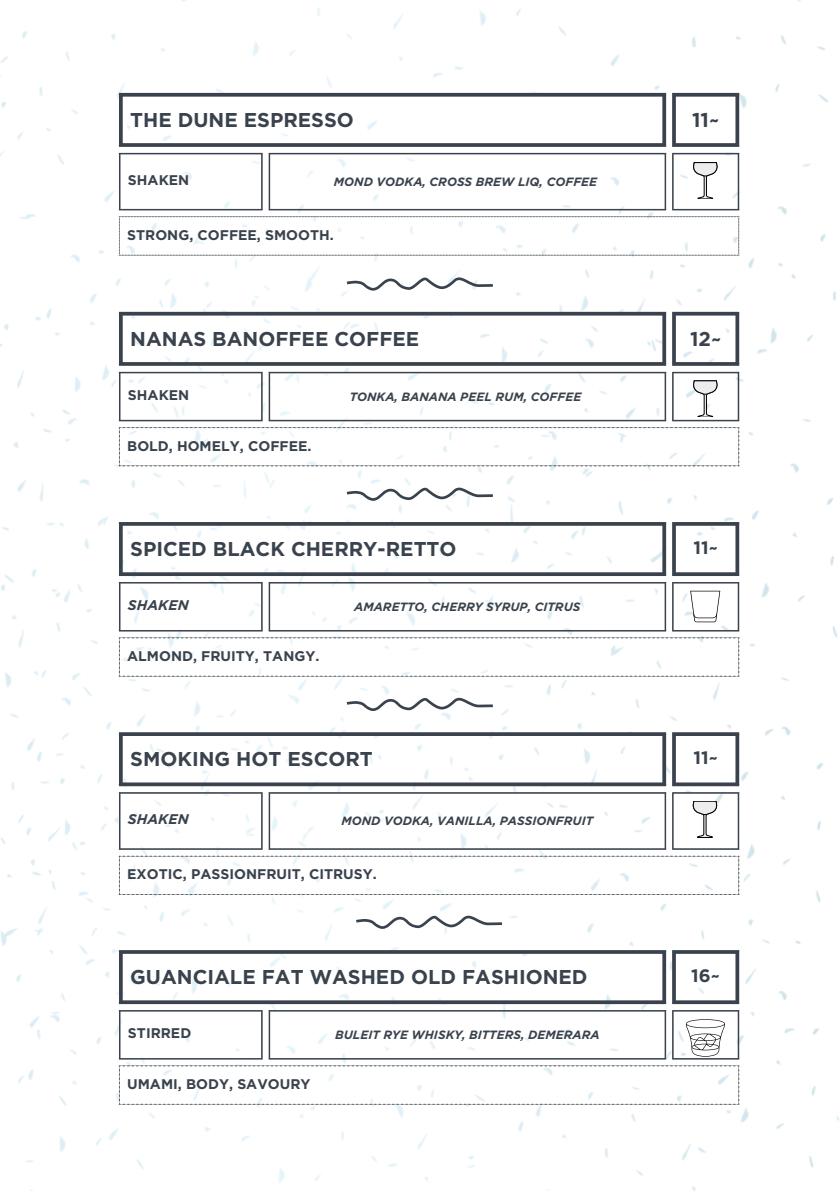
<style>
.page{position:relative;width:839px;height:1191px;background:#fff}
.page>*{position:absolute;margin:0;border:0;box-sizing:border-box;transform-origin:0 0}
.t1{font:700 20px "Gotham";color:#3a434d}
.t2{font:700 18px "Gotham";color:#3a434d}
.t3{font:700 14px "Gotham";color:#3a434d}
.t4{font:italic 700 14px "Gotham";color:#3a434d}
.t5{font:italic 700 12px "Gotham";color:#3a434d}
</style>
<div class="page">
<img style="left:0;top:0;width:838px;height:1190px">
<svg style="left:346px;top:277px;width:146px;height:14px"></svg>
<svg style="left:119px;top:216px;width:620px;height:39px"></svg>
<hr style="left:119px;top:154px;width:1px;height:55px;background:#3a434d">
<hr style="left:261px;top:154px;width:2px;height:55px;background:#3a434d">
<hr style="left:119px;top:153px;width:144px;height:1px;background:#3a434d">
<hr style="left:119px;top:209px;width:144px;height:1px;background:#3a434d">
<hr style="left:269px;top:154px;width:1px;height:55px;background:#3a434d">
<hr style="left:664px;top:154px;width:2px;height:55px;background:#3a434d">
<hr style="left:269px;top:153px;width:397px;height:1px;background:#3a434d">
<hr style="left:269px;top:209px;width:397px;height:1px;background:#3a434d">
<hr style="left:672px;top:154px;width:1px;height:55px;background:#3a434d">
<hr style="left:737px;top:154px;width:2px;height:55px;background:#3a434d">
<hr style="left:672px;top:153px;width:67px;height:1px;background:#3a434d">
<hr style="left:672px;top:209px;width:67px;height:1px;background:#3a434d">
<svg style="left:119px;top:97px;width:4px;height:46px"></svg>
<svg style="left:662px;top:97px;width:4px;height:46px"></svg>
<svg style="left:119px;top:93px;width:547px;height:4px;background:#4b535c"></svg>
<svg style="left:119px;top:143px;width:547px;height:4px;background:#454e57"></svg>
<hr style="left:672px;top:97px;width:3px;height:46px;background:#3a434d">
<svg style="left:735px;top:97px;width:4px;height:46px"></svg>
<svg style="left:672px;top:93px;width:67px;height:4px"></svg>
<svg style="left:672px;top:143px;width:67px;height:4px"></svg>
<svg style="left:119px;top:427px;width:620px;height:39px"></svg>
<hr style="left:119px;top:373px;width:1px;height:47px;background:#3a434d">
<hr style="left:261px;top:373px;width:2px;height:47px;background:#3a434d">
<hr style="left:119px;top:372px;width:144px;height:1px;background:#3a434d">
<hr style="left:119px;top:420px;width:144px;height:1px;background:#3a434d">
<hr style="left:269px;top:373px;width:1px;height:47px;background:#3a434d">
<hr style="left:664px;top:373px;width:2px;height:47px;background:#3a434d">
<hr style="left:269px;top:372px;width:397px;height:1px;background:#3a434d">
<hr style="left:269px;top:420px;width:397px;height:1px;background:#3a434d">
<hr style="left:672px;top:373px;width:1px;height:47px;background:#3a434d">
<hr style="left:737px;top:373px;width:2px;height:47px;background:#3a434d">
<hr style="left:672px;top:372px;width:67px;height:1px;background:#3a434d">
<hr style="left:672px;top:420px;width:67px;height:1px;background:#3a434d">
<svg style="left:119px;top:316px;width:4px;height:46px"></svg>
<svg style="left:662px;top:316px;width:4px;height:46px"></svg>
<svg style="left:119px;top:312px;width:547px;height:4px;background:#4d555e"></svg>
<svg style="left:119px;top:362px;width:547px;height:4px;background:#454e57"></svg>
<hr style="left:672px;top:316px;width:3px;height:46px;background:#3a434d">
<svg style="left:735px;top:316px;width:4px;height:46px"></svg>
<svg style="left:672px;top:312px;width:67px;height:4px"></svg>
<svg style="left:672px;top:362px;width:67px;height:4px"></svg>
<svg style="left:346px;top:487px;width:146px;height:14px"></svg>
<svg style="left:692px;top:162px;width:25px;height:36px"></svg>
<svg style="left:692px;top:381px;width:25px;height:36px"></svg>
<svg style="left:119px;top:638px;width:620px;height:39px"></svg>
<hr style="left:119px;top:584px;width:1px;height:46px;background:#3a434d">
<hr style="left:261px;top:584px;width:2px;height:46px;background:#3a434d">
<hr style="left:119px;top:582px;width:144px;height:2px;background:#3a434d">
<hr style="left:119px;top:630px;width:144px;height:2px;background:#3a434d">
<hr style="left:269px;top:584px;width:1px;height:46px;background:#3a434d">
<hr style="left:664px;top:584px;width:2px;height:46px;background:#3a434d">
<hr style="left:269px;top:582px;width:397px;height:2px;background:#3a434d">
<hr style="left:269px;top:630px;width:397px;height:2px;background:#3a434d">
<hr style="left:672px;top:584px;width:1px;height:46px;background:#3a434d">
<hr style="left:737px;top:584px;width:2px;height:46px;background:#3a434d">
<hr style="left:672px;top:582px;width:67px;height:2px;background:#3a434d">
<hr style="left:672px;top:630px;width:67px;height:2px;background:#3a434d">
<svg style="left:119px;top:526px;width:4px;height:46px"></svg>
<svg style="left:662px;top:526px;width:4px;height:46px"></svg>
<svg style="left:119px;top:522px;width:547px;height:4px;background:#454d57"></svg>
<svg style="left:119px;top:572px;width:547px;height:4px;background:#475059"></svg>
<hr style="left:672px;top:526px;width:3px;height:46px;background:#3a434d">
<svg style="left:735px;top:526px;width:4px;height:46px"></svg>
<svg style="left:672px;top:522px;width:67px;height:4px"></svg>
<svg style="left:672px;top:572px;width:67px;height:4px"></svg>
<svg style="left:119px;top:856px;width:620px;height:39px"></svg>
<hr style="left:119px;top:794px;width:1px;height:54px;background:#3a434d">
<hr style="left:261px;top:794px;width:2px;height:54px;background:#3a434d">
<hr style="left:119px;top:792px;width:144px;height:2px;background:#3a434d">
<hr style="left:119px;top:848px;width:144px;height:2px;background:#3a434d">
<hr style="left:269px;top:794px;width:1px;height:54px;background:#3a434d">
<hr style="left:664px;top:794px;width:2px;height:54px;background:#3a434d">
<hr style="left:269px;top:792px;width:397px;height:2px;background:#3a434d">
<hr style="left:269px;top:848px;width:397px;height:2px;background:#3a434d">
<hr style="left:672px;top:794px;width:1px;height:54px;background:#3a434d">
<hr style="left:737px;top:794px;width:2px;height:54px;background:#3a434d">
<hr style="left:672px;top:792px;width:67px;height:2px;background:#3a434d">
<hr style="left:672px;top:848px;width:67px;height:2px;background:#3a434d">
<svg style="left:119px;top:736px;width:4px;height:46px"></svg>
<svg style="left:662px;top:736px;width:4px;height:46px"></svg>
<svg style="left:119px;top:732px;width:547px;height:4px;background:#454e57"></svg>
<svg style="left:119px;top:782px;width:547px;height:4px;background:#515961"></svg>
<hr style="left:672px;top:736px;width:3px;height:46px;background:#3a434d">
<svg style="left:735px;top:736px;width:4px;height:46px"></svg>
<svg style="left:672px;top:732px;width:67px;height:4px"></svg>
<svg style="left:672px;top:782px;width:67px;height:4px"></svg>
<svg style="left:346px;top:698px;width:146px;height:13px"></svg>
<svg style="left:690px;top:591px;width:30px;height:31px"></svg>
<svg style="left:692px;top:801px;width:25px;height:36px"></svg>
<svg style="left:356px;top:916px;width:145px;height:13px"></svg>
<svg style="left:119px;top:1066px;width:620px;height:39px"></svg>
<hr style="left:119px;top:1012px;width:1px;height:46px;background:#3a434d">
<hr style="left:261px;top:1012px;width:2px;height:46px;background:#3a434d">
<hr style="left:119px;top:1010px;width:144px;height:2px;background:#3a434d">
<hr style="left:119px;top:1058px;width:144px;height:2px;background:#3a434d">
<hr style="left:269px;top:1012px;width:1px;height:46px;background:#3a434d">
<hr style="left:664px;top:1012px;width:2px;height:46px;background:#3a434d">
<hr style="left:269px;top:1010px;width:397px;height:2px;background:#3a434d">
<hr style="left:269px;top:1058px;width:397px;height:2px;background:#3a434d">
<hr style="left:672px;top:1012px;width:1px;height:46px;background:#3a434d">
<hr style="left:737px;top:1012px;width:2px;height:46px;background:#3a434d">
<hr style="left:672px;top:1010px;width:67px;height:2px;background:#3a434d">
<hr style="left:672px;top:1058px;width:67px;height:2px;background:#3a434d">
<svg style="left:119px;top:954px;width:4px;height:46px"></svg>
<svg style="left:662px;top:954px;width:4px;height:46px"></svg>
<svg style="left:119px;top:950px;width:547px;height:4px;background:#454e57"></svg>
<svg style="left:119px;top:1000px;width:547px;height:4px;background:#4a535c"></svg>
<hr style="left:672px;top:954px;width:3px;height:46px;background:#3a434d">
<svg style="left:735px;top:954px;width:4px;height:46px"></svg>
<svg style="left:672px;top:950px;width:67px;height:4px"></svg>
<svg style="left:672px;top:1000px;width:67px;height:4px"></svg>
<svg style="left:686px;top:1019px;width:39px;height:38px"></svg>
<p class="t1" style="left:130px;top:108px;width:225px">THE DUNE ESPRESSO</p>
<p class="t1" style="left:692px;top:108px;width:29px">11~</p>
<p class="t3" style="left:128px;top:171px;width:63px">SHAKEN</p>
<p class="t5" style="left:334px;top:174px;width:265px">MOND VODKA, CROSS BREW LIQ, COFFEE</p>
<p class="t3" style="left:127px;top:226px;width:208px">STRONG, COFFEE, SMOOTH.</p>
<p class="t1" style="left:130px;top:327px;width:290px">NANAS BANOFFEE COFFEE</p>
<p class="t1" style="left:690px;top:327px;width:33px">12~</p>
<p class="t3" style="left:128px;top:386px;width:63px">SHAKEN</p>
<p class="t5" style="left:350px;top:389px;width:233px">TONKA, BANANA PEEL RUM, COFFEE</p>
<p class="t3" style="left:127px;top:437px;width:186px">BOLD, HOMELY, COFFEE.</p>
<p class="t1" style="left:130px;top:537px;width:328px">SPICED BLACK CHERRY-RETTO</p>
<p class="t2" style="left:693px;top:537px;width:26px">11~</p>
<p class="t4" style="left:128px;top:597px;width:62px">SHAKEN</p>
<p class="t5" style="left:354px;top:600px;width:228px">AMARETTO, CHERRY SYRUP, CITRUS</p>
<p class="t3" style="left:127px;top:647px;width:194px">ALMOND, FRUITY, TANGY.</p>
<p class="t1" style="left:130px;top:747px;width:244px">SMOKING HOT ESCORT</p>
<p class="t2" style="left:693px;top:747px;width:26px">11~</p>
<p class="t4" style="left:128px;top:811px;width:62px">SHAKEN</p>
<p class="t5" style="left:341px;top:814px;width:253px">MOND VODKA, VANILLA, PASSIONFRUIT</p>
<p class="t3" style="left:127px;top:866px;width:251px">EXOTIC, PASSIONFRUIT, CITRUSY.</p>
<p class="t1" style="left:130px;top:965px;width:459px">GUANCIALE FAT WASHED OLD FASHIONED</p>
<p class="t2" style="left:691px;top:965px;width:30px">16~</p>
<p class="t3" style="left:128px;top:1025px;width:65px">STIRRED</p>
<p class="t5" style="left:335px;top:1028px;width:266px">BULEIT RYE WHISKY, BITTERS, DEMERARA</p>
<p class="t3" style="left:127px;top:1075px;width:185px">UMAMI, BODY, SAVOURY</p>
</div>
